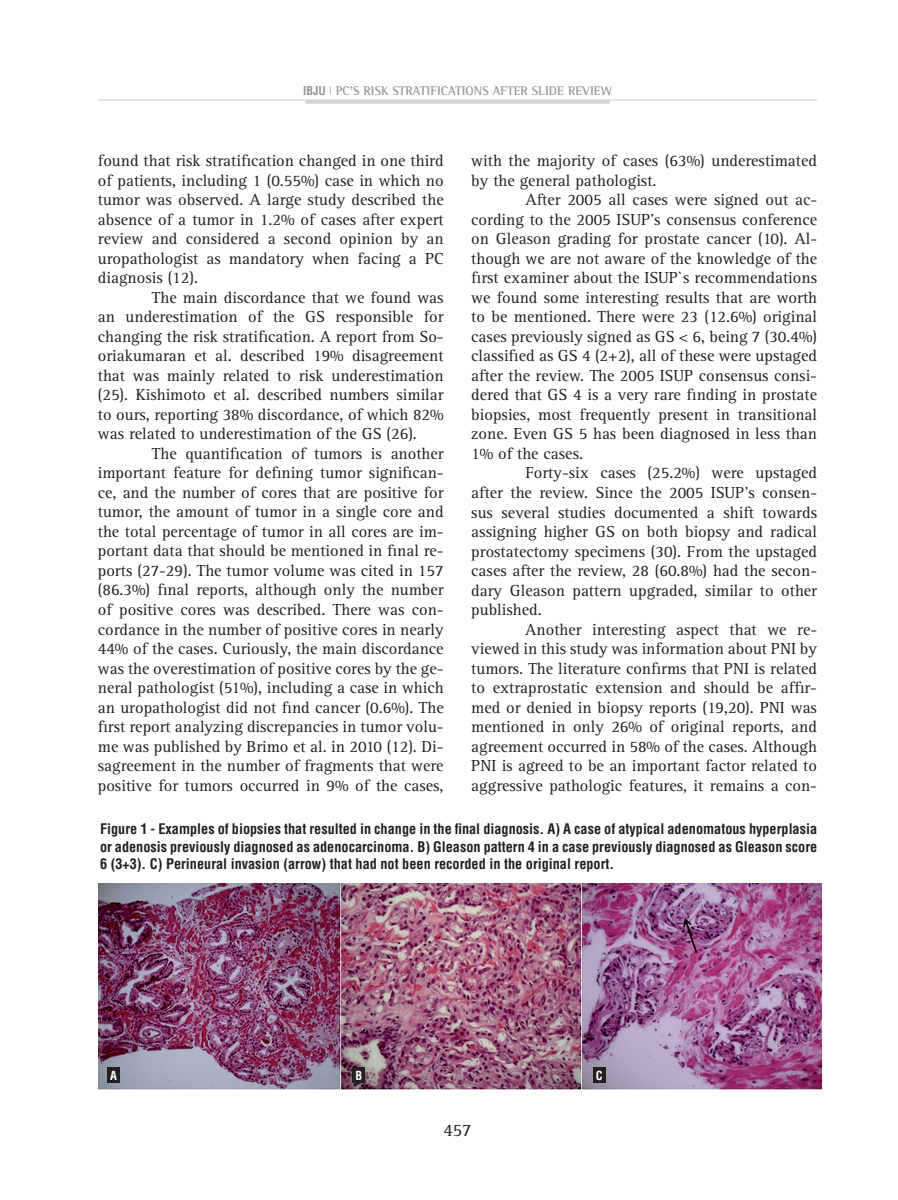
<style>
.page{position:relative;width:898px;height:1200px;background:#fff}
.page>*{position:absolute;margin:0;border:0;box-sizing:border-box;transform-origin:0 0}
.t1{font:18px "Rotis Serif";color:#231f20}
.t2{font:16.5px/19.5px "Rotis Serif";color:#231f20;text-align:justify}
.t3{font:700 condensed 14.25px/17.1px "Helvetica";color:#231f20;text-align:justify}
.t4{font:700 12.75px "Rotis Semi Serif";color:#939598}
.t5{font:700 condensed 12.3px "Helvetica";color:#fff}
.s1{font-family:"Helvetica";font-stretch:condensed;font-size:12px}
</style>
<div class="page">
<hr style="left:98px;top:99px;width:718px;height:2px;background:#dcdddf">
<hr style="left:305px;top:100px;width:304px;height:4px;background:#d1d2d4">
<img style="left:98px;top:883px;width:725px;height:206px">
<div style="left:107px;top:1066px;width:12px;height:16px;background:#231f20"></div>
<div style="left:353px;top:1066px;width:12px;height:16px;background:#231f20"></div>
<div style="left:593px;top:1066px;width:12px;height:16px;background:#231f20"></div>
<p class="t4" style="left:303px;top:83px;width:310px"><span class="s1">ibju</span> <sup>|</sup> PC’S RISK STRATIFICATIONS AFTER SLIDE REVIEW</p>
<p class="t2" style="left:471px;top:151px;width:347px">with the majority of cases (63%) underestimated by the general pathologist.</p>
<p class="t2" style="left:471px;top:190px;width:347px;text-indent:54px">After 2005 all cases were signed out ac&shy;cording to the 2005 ISUP’s consensus conference on Gleason grading for prostate cancer (10). Al&shy;though we are not aware of the knowledge of the first examiner about the ISUP`s recommendations we found some interesting results that are worth to be mentioned. There were 23 (12.6%) original cases previously signed as GS &lt; 6, being 7 (30.4%) classified as GS 4 (2+2), all of these were upstaged after the review. The 2005 ISUP consensus consi&shy;dered that GS 4 is a very rare finding in prostate biopsies, most frequently present in transitional zone. Even GS 5 has been diagnosed in less than 1% of the cases.</p>
<p class="t2" style="left:471px;top:463px;width:347px;text-indent:54px">Forty-six cases (25.2%) were upstaged after the review. Since the 2005 ISUP’s consen&shy;sus several studies documented a shift towards assigning higher GS on both biopsy and radical prostatectomy specimens (30). From the upstaged cases after the review, 28 (60.8%) had the secon&shy;dary Gleason pattern upgraded, similar to other published.</p>
<p class="t2" style="left:471px;top:619px;width:347px;text-indent:54px">Another interesting aspect that we re&shy;viewed in this study was information about PNI by tumors. The literature confirms that PNI is related to extraprostatic extension and should be affir&shy;med or denied in biopsy reports (19,20). PNI was mentioned in only 26% of original reports, and agreement occurred in 58% of the cases. Although PNI is agreed to be an important factor related to aggressive pathologic features, it remains a con-</p>
<p class="t3" style="left:100px;top:820px;width:718px">Figure 1 - Examples of biopsies that resulted in change in the final diagnosis. A) A case of atypical adenomatous hyperplasia or adenosis previously diagnosed as adenocarcinoma. B) Gleason pattern 4 in a case previously diagnosed as Gleason score 6 (3+3). C) Perineural invasion (arrow) that had not been recorded in the original report.</p>
<p class="t2" style="left:98px;top:151px;width:347px">found that risk stratification changed in one third of patients, including 1 (0.55%) case in which no tumor was observed. A large study described the absence of a tumor in 1.2% of cases after expert review and considered a second opinion by an uropathologist as mandatory when facing a PC diagnosis (12).</p>
<p class="t2" style="left:98px;top:288px;width:347px;text-indent:54px">The main discordance that we found was an underestimation of the GS responsible for changing the risk stratification. A report from So&shy;oriakumaran et al. described 19% disagreement that was mainly related to risk underestimation (25). Kishimoto et al. described numbers similar to ours, reporting 38% discordance, of which 82% was related to underestimation of the GS (26).</p>
<p class="t2" style="left:98px;top:444px;width:347px;text-indent:54px">The quantification of tumors is another important feature for defining tumor significan&shy;ce, and the number of cores that are positive for tumor, the amount of tumor in a single core and the total percentage of tumor in all cores are im&shy;portant data that should be mentioned in final re&shy;ports (27-29). The tumor volume was cited in 157 (86.3%) final reports, although only the number of positive cores was described. There was con&shy;cordance in the number of positive cores in nearly 44% of the cases. Curiously, the main discordance was the overestimation of positive cores by the ge&shy;neral pathologist (51%), including a case in which an uropathologist did not find cancer (0.6%). The first report analyzing discrepancies in tumor volu&shy;me was published by Brimo et al. in 2010 (12). Di&shy;sagreement in the number of fragments that were positive for tumors occurred in 9% of the cases,</p>
<p class="t5" style="left:110px;top:1067px;width:8px">A</p>
<p class="t5" style="left:355px;top:1067px;width:8px">B</p>
<p class="t5" style="left:595px;top:1067px;width:8px">C</p>
<p class="t1" style="left:443px;top:1119px;width:30px">457</p>
</div>
